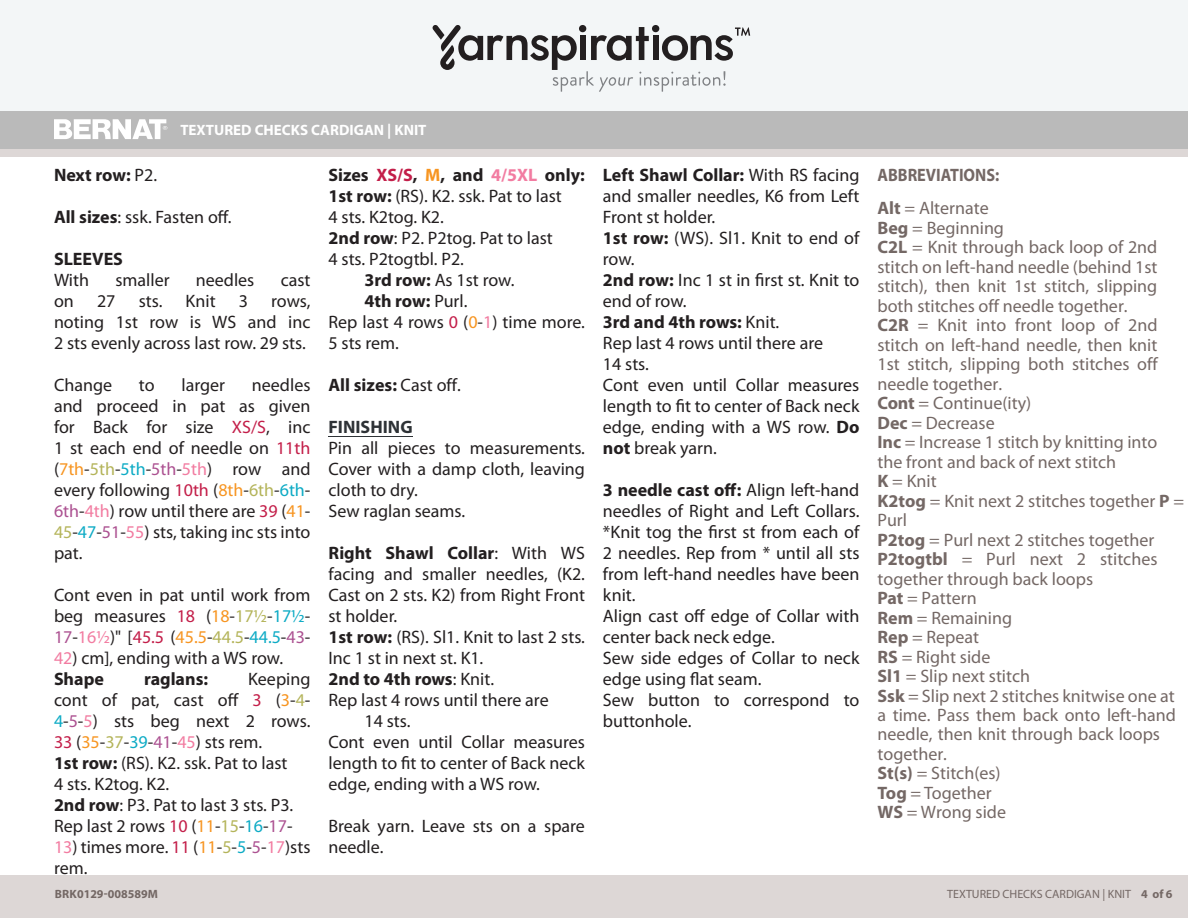
<style>
.page{position:relative;width:1188px;height:918px;background:#fff}
.page>*{position:absolute;margin:0;border:0;box-sizing:border-box;transform-origin:0 0}
.t1{font:18px/21px "Myriad Pro";color:#231f20}
.t2{font:18px/19.5px "Myriad Pro";color:#746865}
.t3{font:700 18px/21px "Myriad Pro";color:#231f20}
.t4{font:700 18px/33.6px "Myriad Pro";color:#746865;scale:.9 1}
.Pattern_Title{font:700 15px "Myriad Pro";color:#fff}
.Pattern_Title-2{font:700 15px "Myriad Pro";letter-spacing:.02em;color:#fff}
.t5{font:700 12px "Myriad Pro";letter-spacing:.02em;color:#746865}
.t6{font:12px "Myriad Pro";color:#746865}
.t7{font:700 12px "Myriad Pro";color:#746865}
.s1{font-weight:400}
.s2{font-weight:700}
.s3{color:#c31e49}
.s4{color:#f79521}
.s5{color:#b4b45a}
.s6{color:#0dabc5}
.s7{color:#ac5191}
.s8{color:#f27ca1}
.s9{font-weight:700;color:#2e3236}
</style>
<div class="page">
<div style="left:0;top:111px;width:1188px;height:38px;background:#bababa"></div>
<div style="left:0;top:0;width:1188px;height:111px;background:#f3f6f7"></div>
<svg style="left:433px;top:25px;width:318px;height:67px"></svg>
<div style="left:0;top:149px;width:1188px;height:769px;background:#ddd7d6"></div>
<div style="left:0;top:157px;width:1188px;height:717px;background:#fff"></div>
<svg style="left:54px;top:119px;width:113px;height:20px"></svg>
<hr style="left:328px;top:436px;width:85px;height:1px;background:#2e3236">
<p class="Pattern_Title" style="left:180px;top:120px;width:248px">TEXTURED CHECKS CARDIGAN | KNIT</p>
<p class="Pattern_Title-2" style="left:181px;top:121px;width:238px">LACE BORDER BLANKET <span class="s1">| CROCHET</span></p>
<p class="t3" style="left:54px;top:164px;width:105px">Next row: <span class="s1">P2.</span></p>
<p class="t1" style="left:54px;top:206px;width:179px"><span class="s2">All sizes</span>: ssk. Fasten off.</p>
<p class="t3" style="left:54px;top:248px;width:71px">SLEEVES<br><span class="s1">With</span></p>
<p class="t1" style="left:115px;top:269px;width:56px">smaller</p>
<p class="t1" style="left:196px;top:269px;width:60px">needles</p>
<p class="t1" style="left:281px;top:269px;width:31px">cast</p>
<p class="t1" style="left:54px;top:290px;width:21px">on</p>
<p class="t1" style="left:97px;top:290px;width:20px">27</p>
<p class="t1" style="left:139px;top:290px;width:25px">sts.</p>
<p class="t1" style="left:186px;top:290px;width:32px">Knit</p>
<p class="t1" style="left:239px;top:290px;width:11px">3</p>
<p class="t1" style="left:54px;top:290px;width:258px;text-align:justify;text-indent:217px">rows, noting 1st row is WS and inc 2 sts evenly across last row. 29 sts.</p>
<p class="t1" style="left:54px;top:374px;width:60px">Change</p>
<p class="t1" style="left:139px;top:374px;width:17px">to</p>
<p class="t1" style="left:182px;top:374px;width:45px">larger</p>
<p class="t1" style="left:54px;top:374px;width:258px;text-align:justify;text-indent:198px">needles and proceed in pat as given for Back for size <span class="s3">XS/S</span>, inc 1 st each end of needle on <span class="s3">11th </span>(<span class="s4">7th</span>-<span class="s5">5th</span>-<span class="s6">5th</span>-<span class="s7">5th</span>-<span class="s8">5th</span>) row and every following <span class="s3">10th</span> (<span class="s4">8th</span>-<span class="s5">6th</span>-<span class="s6">6th</span>-<span class="s7">6th</span>-<span class="s8">4th</span>) row until there are <span class="s3">39</span> (<span class="s4">41</span>- <span class="s5">45</span>-<span class="s6">47</span>-<span class="s7">51</span>-<span class="s8">55</span>) sts, taking inc sts into pat.</p>
<p class="t1" style="left:54px;top:584px;width:258px;text-align:justify">Cont even in pat until work from beg measures <span class="s3">18</span> (<span class="s4">18</span>-<span class="s5">17½</span>-<span class="s6">17½</span>- <span class="s7">17</span>-<span class="s8">16½</span>)" [<span class="s3">45.5</span> (<span class="s4">45.5</span>-<span class="s5">44.5</span>-<span class="s6">44.5</span>-<span class="s7">43</span>-</p>
<p class="t1" style="left:54px;top:647px;width:231px"><span class="s8">42</span>) cm], ending with a WS row.<br><span class="s2">Shape</span></p>
<p class="t3" style="left:144px;top:668px;width:66px">raglans:</p>
<p class="t1" style="left:54px;top:668px;width:258px;text-indent:194px">Keeping cont of pat, cast off <span class="s3">3</span> (<span class="s4">3</span>-<span class="s5">4</span>-<br><span class="s6">4</span>-<span class="s7">5</span>-<span class="s8">5</span>) sts beg next 2 rows.<br><span class="s3">33</span> (<span class="s4">35</span>-<span class="s5">37</span>-<span class="s6">39</span>-<span class="s7">41</span>-<span class="s8">45</span>) sts rem.<br><span class="s2">1st row:</span> (RS). K2. ssk. Pat to last<br>4 sts. K2tog. K2.<br><span class="s2">2nd row</span>: P3. Pat to last 3 sts. P3.<br>Rep last 2 rows <span class="s3">10</span> (<span class="s4">11</span>-<span class="s5">15</span>-<span class="s6">16</span>-<span class="s7">17</span>-</p>
<p class="t1" style="left:54px;top:836px;width:258px"><span class="s8">13</span>) times more. <span class="s3">11</span> (<span class="s4">11</span>-<span class="s5">5</span>-<span class="s6">5</span>-<span class="s7">5</span>-<span class="s8">17</span>)sts rem.</p>
<p class="t3" style="left:328px;top:164px;width:258px">Sizes <span class="s3">XS/S</span>, <span class="s4">M</span>, and <span class="s8">4/5XL</span> only:</p>
<p class="t1" style="left:329px;top:185px;width:235px"><span class="s2">1st row:</span> (RS). K2. ssk. Pat to last</p>
<p class="t1" style="left:329px;top:206px;width:117px">4 sts. K2tog. K2.</p>
<p class="t1" style="left:329px;top:227px;width:226px"><span class="s2">2nd row</span>: P2. P2tog. Pat to last</p>
<p class="t1" style="left:329px;top:248px;width:137px">4 sts. P2togtbl. P2.</p>
<p class="t1" style="left:364px;top:269px;width:151px"><span class="s2">3rd row:</span> As 1st row.</p>
<p class="t3" style="left:365px;top:290px;width:104px">4th row: <span class="s1">Purl.</span></p>
<p class="t1" style="left:329px;top:311px;width:258px">Rep last 4 rows <span class="s3">0</span> (<span class="s4">0</span>-<span class="s8">1</span>) time more.</p>
<p class="t1" style="left:329px;top:332px;width:72px">5 sts rem.</p>
<p class="t3" style="left:329px;top:374px;width:134px">All sizes: <span class="s1">Cast off.</span></p>
<p class="t1" style="left:329px;top:416px;width:258px"><span class="s9">FINISHING<br></span>Pin all pieces to measurements.<br>Cover with a damp cloth, leaving cloth to dry.<br>Sew raglan seams.</p>
<p class="t3" style="left:329px;top:542px;width:258px">Right Shawl Collar<span class="s1">: With WS</span></p>
<p class="t1" style="left:328px;top:563px;width:258px">facing and smaller needles, (K2.</p>
<p class="t1" style="left:328px;top:584px;width:258px">Cast on 2 sts. K2) from Right Front</p>
<p class="t1" style="left:328px;top:605px;width:70px">st holder.</p>
<p class="t1" style="left:328px;top:626px;width:258px"><span class="s2">1st row:</span> (RS). Sl1. Knit to last 2 sts.</p>
<p class="t1" style="left:328px;top:647px;width:156px">Inc 1 st in next st. K1.</p>
<p class="t3" style="left:328px;top:668px;width:167px">2nd to 4th rows<span class="s1">: Knit.</span></p>
<p class="t1" style="left:328px;top:689px;width:222px">Rep last 4 rows until there are</p>
<p class="t1" style="left:365px;top:710px;width:48px">14 sts.</p>
<p class="t1" style="left:328px;top:731px;width:258px">Cont even until Collar measures</p>
<p class="t1" style="left:328px;top:752px;width:258px">length to fit to center of Back neck</p>
<p class="t1" style="left:328px;top:773px;width:213px">edge, ending with a WS row.</p>
<p class="t1" style="left:328px;top:815px;width:258px">Break yarn. Leave sts on a spare needle.</p>
<p class="t1" style="left:603px;top:164px;width:258px"><span class="s2">Left Shawl Collar:</span> With RS facing and smaller needles, K6 from Left<br>Front st holder.<br><span class="s2">1st row:</span> (WS). Sl1. Knit to end of row.<br><span class="s2">2nd row:</span> Inc 1 st in first st. Knit to end of row.<br><span class="s2">3rd and 4th rows:</span> Knit.<br>Rep last 4 rows until there are<br>14 sts.<br>Cont even until Collar measures length to fit to center of Back neck edge, ending with a WS row. <span class="s2">Do not</span> break yarn.</p>
<p class="t1" style="left:603px;top:479px;width:258px"><span class="s2">3 needle cast off:</span> Align left-hand needles of Right and Left Collars. *Knit tog the first st from each of<br>2 needles. Rep from * until all sts from left-hand needles have been knit.<br>Align cast off edge of Collar with center back neck edge.<br>Sew side edges of Collar to neck edge using flat seam.<br>Sew button to correspond to buttonhole.</p>
<p class="t4" style="left:878px;top:157px;width:137px">ABBREVIATIONS:<br>Alt <span class="s1">= Alternate</span></p>
<p class="t2" style="left:877px;top:218px;width:308px"><span class="s2">Beg</span> = Beginning<br><span class="s2">C2L</span> = Knit through back loop of 2nd stitch on left-hand needle (behind 1st stitch), then knit 1st stitch, slipping both stitches off needle together.<br><span class="s2">C2R</span> = Knit into front loop of 2nd stitch on left-hand needle, then knit<br>1st stitch, slipping both stitches off needle together.<br><span class="s2">Cont</span> = Continue(ity)<br><span class="s2">Dec</span> = Decrease<br><span class="s2">Inc</span> = Increase 1 stitch by knitting into the front and back of next stitch<br><span class="s2">K</span> = Knit<br><span class="s2">K2tog</span> = Knit next 2 stitches together <span class="s2">P</span> =<br>Purl<br><span class="s2">P2tog</span> = Purl next 2 stitches together<br><span class="s2">P2togtbl</span> = Purl next 2 stitches together through back loops<br><span class="s2">Pat</span> = Pattern<br><span class="s2">Rem</span> = Remaining<br><span class="s2">Rep</span> = Repeat<br><span class="s2">RS</span> = Right side<br><span class="s2">Sl1</span> = Slip next stitch<br><span class="s2">Ssk</span> = Slip next 2 stitches knitwise one at a time. Pass them back onto left-hand needle, then knit through back loops together.<br><span class="s2">St(s)</span> = Stitch(es)<br><span class="s2">Tog</span> = Together<br><span class="s2">WS</span> = Wrong side</p>
<p class="t7" style="left:55px;top:886px;width:105px">BRK0129-008589M</p>
<p class="t6" style="left:947px;top:887px;width:227px">TEXTURED CHECKS CARDIGAN | KNIT <span class="s2">4 of 6</span></p>
<p class="t5" style="left:846px;top:887px;width:289px">GRANNY STRAWBERRY DISH LOTH | <span class="s1">CROCHET 1 of 1</span></p>
</div>
